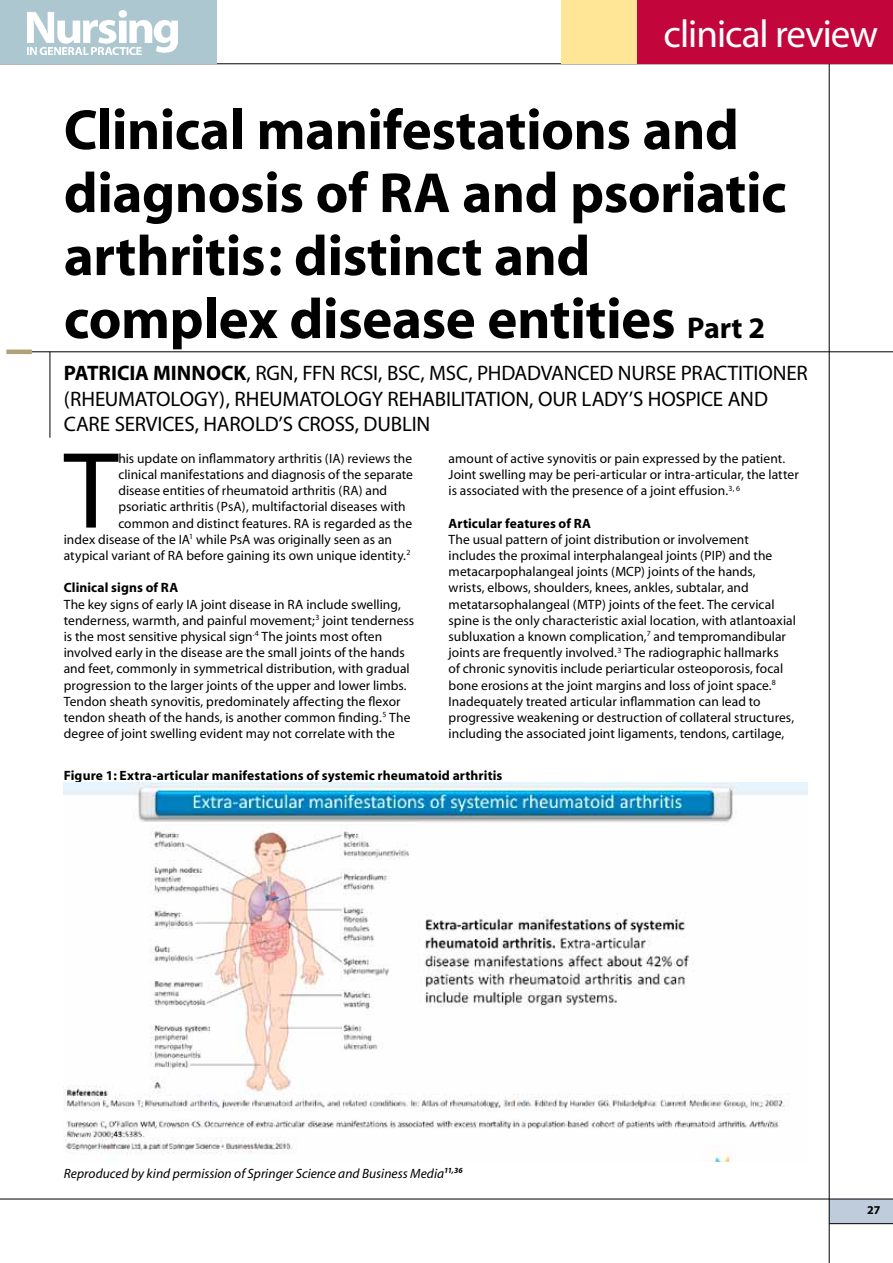
<style>
.page{position:relative;width:893px;height:1263px;background:#fff}
.page>*{position:absolute;margin:0;border:0;box-sizing:border-box;transform-origin:0 0}
.t1{font:109.65px "Myriad";color:#000}
.t2{font:700 57px/63px "Myriad";letter-spacing:-.01em;color:#000}
.t3{font:39px "Myriad";letter-spacing:-.025em;color:#fff}
.t4{font:21px "Myriad";letter-spacing:-.015em;color:#000}
.t5{font:700 21px "Myriad";color:#000}
.t6{font:13.5px/16.2px "Myriad";letter-spacing:.005em;color:#000}
.t7{font:700 13.5px "Myriad";letter-spacing:.01em;color:#000}
.t8{font:italic 13.5px "Myriad";color:#000}
.t9{font:700 12px "Myriad";color:#000}
.s1{font-size:30px}
.s2{font-weight:700}
</style>
<div class="page">
<div style="left:829px;top:1199px;width:64px;height:25px;background:#beccdb"></div>
<hr style="left:0;top:1199px;width:893px;height:1px;background:#000">
<hr style="left:0;top:64px;width:893px;height:1px;background:#000">
<hr style="left:829px;top:1223px;width:64px;height:1px;background:#000">
<div style="left:0;top:0;width:217px;height:64px;background:#adc7d0"></div>
<img style="left:28px;top:11px;width:150px;height:44px">
<hr style="left:829px;top:0;width:1px;height:1263px;background:#000">
<div style="left:562px;top:0;width:267px;height:64px;background:#ffe596"></div>
<div style="left:637px;top:0;width:256px;height:64px;background:#c2063b"></div>
<img style="left:64px;top:783px;width:744px;height:379px">
<hr style="left:50px;top:352px;width:1px;height:86px;background:#000">
<hr style="left:32px;top:352px;width:861px;height:1px;background:#000">
<hr style="left:6px;top:350px;width:26px;height:4px;background:#afa277">
<h3 class="t3" style="left:664px;top:15px;width:216px">clinical review</h3>
<h2 class="t2" style="left:64px;top:100px;width:724px">Clinical manifestations and diagnosis of RA and psoriatic arthritis: distinct and complex disease entities <span class="s1">Part 2</span></h2>
<h3 class="t5" style="left:64px;top:362px;width:103px">Patricia Minn</h3>
<h3 class="t4" style="left:206px;top:363px;width:335px"><span class="s2">ock</span>, RGN, FFN RCSI, BSc, MSc, PhDAdvanced</h3>
<h3 class="t4" style="left:618px;top:363px;width:26px">Nurse</h3>
<h3 class="t4" style="left:681px;top:363px;width:23px">Practitioner</h3>
<h3 class="t4" style="left:64px;top:388px;width:32px">(Rheumato</h3>
<h3 class="t4" style="left:171px;top:388px;width:24px">logy</h3>
<h3 class="t4" style="left:219px;top:388px;width:40px">), Rheumato</h3>
<h3 class="t4" style="left:335px;top:388px;width:24px">logy</h3>
<h3 class="t4" style="left:388px;top:388px;width:23px">Rehabi</h3>
<h3 class="t4" style="left:451px;top:388px;width:20px">litation</h3>
<h3 class="t4" style="left:529px;top:388px;width:65px">, Our Lady</h3>
<h3 class="t4" style="left:629px;top:388px;width:44px">’s Hospice</h3>
<h3 class="t4" style="left:728px;top:388px;width:14px">and</h3>
<h3 class="t4" style="left:64px;top:413px;width:25px">Care</h3>
<h3 class="t4" style="left:115px;top:413px;width:21px">Services</h3>
<h3 class="t4" style="left:195px;top:413px;width:127px">, Harold’s Cross</h3>
<h3 class="t4" style="left:355px;top:413px;width:66px">, Dublin</h3>
<h1 class="t1" style="left:64px;top:436px;width:56px">T</h1>
<p class="t6" style="left:118px;top:451px;width:295px">his update on inflammatory arthritis (IA) reviews the</p>
<p class="t6" style="left:449px;top:451px;width:352px">amount of active synovitis or pain expressed by the patient.<br>Joint swelling may be peri-articular or intra-articular, the latter is associated with the presence of a joint effusion.<sup>3,</sup> <sup>6</sup></p>
<p class="t7" style="left:449px;top:516px;width:144px">Articular features of RA</p>
<p class="t6" style="left:449px;top:532px;width:349px">The usual pattern of joint distribution or involvement includes the proximal interphalangeal joints (PIP) and the metacarpophalangeal joints (MCP) joints of the hands,<br>wrists, elbows, shoulders, knees, ankles, subtalar, and metatarsophalangeal (MTP) joints of the feet. The cervical spine is the only characteristic axial location, with atlantoaxial subluxation a known complication,<sup>7</sup> and tempromandibular joints are frequently involved.<sup>3</sup> The radiographic hallmarks<br>of chronic synovitis include periarticular osteoporosis, focal bone erosions at the joint margins and loss of joint space.<sup>8<br></sup>Inadequately treated articular inflammation can lead to progressive weakening or destruction of collateral structures, including the associated joint ligaments, tendons, cartilage,</p>
<p class="t7" style="left:64px;top:768px;width:440px">Figure 1: Extra-articular manifestations of systemic rheumatoid arthritis</p>
<p class="t6" style="left:118px;top:467px;width:296px">clinical manifestations and diagnosis of the separate</p>
<p class="t6" style="left:118px;top:483px;width:270px">disease entities of rheumatoid arthritis (RA) and</p>
<p class="t6" style="left:118px;top:499px;width:289px">psoriatic arthritis (PsA), multifactorial diseases with</p>
<p class="t6" style="left:118px;top:515px;width:295px">common and distinct features. RA is regarded as the</p>
<p class="t6" style="left:64px;top:532px;width:330px">index disease of the IA<sup>1</sup> while PsA was originally seen as an</p>
<p class="t6" style="left:64px;top:548px;width:348px">atypical variant of RA before gaining its own unique identity.<sup>2</sup></p>
<p class="t7" style="left:64px;top:581px;width:116px">Clinical signs of RA</p>
<p class="t6" style="left:64px;top:596px;width:352px">The key signs of early IA joint disease in RA include swelling, tenderness, warmth, and painful movement;<sup>3</sup> joint tenderness is the most sensitive physical sign<sup>.4</sup> The joints most often involved early in the disease are the small joints of the hands and feet, commonly in symmetrical distribution, with gradual progression to the larger joints of the upper and lower limbs.<br>Tendon sheath synovitis, predominately affecting the flexor tendon sheath of the hands, is another common finding.<sup>5</sup> The degree of joint swelling evident may not correlate with the</p>
<p class="t8" style="left:64px;top:1167px;width:400px">Reproduced by kind permission of Springer Science and Business Media<sup>11,36</sup></p>
<p class="t9" style="left:867px;top:1204px;width:15px">27</p>
</div>
